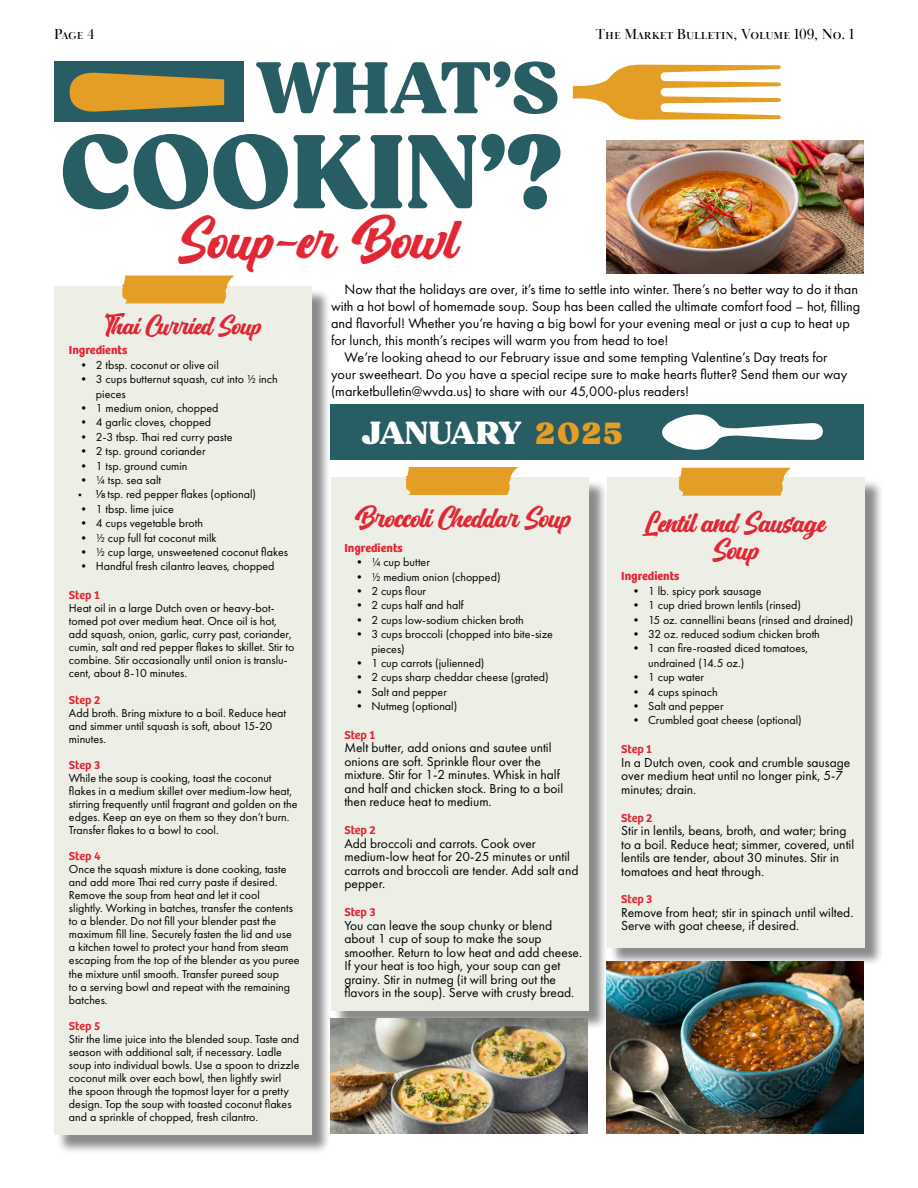
<style>
.page{position:relative;width:918px;height:1188px;background:#fff}
.page>*{position:absolute;margin:0;border:0;box-sizing:border-box;transform-origin:0 0}
.t1{font:42px "Vintage Scripter";color:#e12734}
.t2{font:900 33px "Fields";letter-spacing:-.025em;color:#fff}
.t3{font:21px/27px "Vintage Scripter";letter-spacing:-.02em;color:#e12734;text-align:center}
.t4{font:19.5px "Vintage Scripter";letter-spacing:-.02em;color:#e12734}
.t5{font:15px "Baskerville Display PT";color:#000}
.t6{font:14.25px "Futura PT";color:#000}
.t7{font:13.5px/13.5px "Futura PT";color:#000}
.t8{font:12px/13px "Futura PT";color:#000}
.t9{font:12px/14.4px "Futura PT";color:#000101}
.t10{font:600 12px "Bree";letter-spacing:-.01em;color:#e12734}
.t11{font:700 12px "Bree";color:#e12734}
.s1{font-family:"Acumin Pro"}
.s2{font-size:31.5px;color:#e49e27}
</style>
<div class="page">
<svg style="left:63px;top:134px;width:497px;height:75px"></svg>
<div style="left:330px;top:404px;width:534px;height:55px;background:#285d63"></div>
<img style="left:607px;top:140px;width:257px;height:133px">
<svg style="left:256px;top:61px;width:302px;height:53px"></svg>
<div style="left:54px;top:61px;width:190px;height:61px;background:#285d63"></div>
<svg style="left:70px;top:72px;width:154px;height:40px"></svg>
<svg style="left:573px;top:65px;width:208px;height:55px"></svg>
<svg style="left:662px;top:414px;width:161px;height:36px"></svg>
<div style="left:609px;top:480px;width:275px;height:486px;background:#000;opacity:.46"></div>
<div style="left:607px;top:477px;width:258px;height:471px;background:#edeee5"></div>
<div style="left:56px;top:288px;width:275px;height:866px;background:#000;opacity:.46"></div>
<div style="left:54px;top:286px;width:258px;height:849px;background:#edeee5"></div>
<div style="left:333px;top:480px;width:275px;height:550px;background:#000;opacity:.46"></div>
<div style="left:331px;top:477px;width:258px;height:534px;background:#edeee5"></div>
<svg style="left:122px;top:276px;width:112px;height:27px;background:#e5a434"></svg>
<svg style="left:678px;top:468px;width:113px;height:28px;background:#e5a537"></svg>
<svg style="left:405px;top:467px;width:113px;height:28px;background:#e5a536"></svg>
<img style="left:330px;top:1018px;width:258px;height:116px">
<img style="left:606px;top:961px;width:258px;height:173px">
<p class="t5" style="left:54px;top:25px;width:42px">Page 4</p>
<p class="t5" style="left:596px;top:25px;width:260px">The Market Bulletin, Volume 109, No. 1</p>
<h1 class="t1" style="left:172px;top:225px;width:282px">Soup-er Bowl</h1>
<h3 class="t4" style="left:97px;top:319px;width:163px">Thai Curried Soup</h3>
<p class="t11" style="left:69px;top:341px;width:60px">Ingredients</p>
<p class="t9" style="left:78px;top:358px;width:142px">• 2 tbsp. coconut or olive oil</p>
<p class="t9" style="left:96px;top:372px;width:183px;text-indent:-18px">• 3 cups butternut squash, cut into ½ inch pieces</p>
<p class="t9" style="left:78px;top:401px;width:142px">• 1 medium onion, chopped</p>
<p class="t9" style="left:78px;top:415px;width:135px">• 4 garlic cloves, chopped</p>
<p class="t9" style="left:78px;top:430px;width:156px">• 2-3 tbsp. Thai red curry paste</p>
<p class="t9" style="left:78px;top:444px;width:129px">• 2 tsp. ground coriander</p>
<p class="t9" style="left:78px;top:458px;width:111px">• 1 tsp. ground cumin</p>
<p class="t9" style="left:78px;top:473px;width:85px">• ¼ tsp. sea salt</p>
<p class="t9" style="left:78px;top:487px;width:180px"><span class="s1">• 1/8</span> tsp. red pepper flakes (optional)</p>
<p class="t9" style="left:78px;top:502px;width:97px">• 1 tbsp. lime juice</p>
<p class="t9" style="left:78px;top:516px;width:127px">• 4 cups vegetable broth</p>
<p class="t9" style="left:78px;top:530px;width:140px">• ½ cup full fat coconut milk</p>
<p class="t9" style="left:78px;top:545px;width:212px">• ½ cup large, unsweetened coconut flakes</p>
<p class="t9" style="left:78px;top:559px;width:198px">• Handful fresh cilantro leaves, chopped</p>
<p class="t10" style="left:69px;top:586px;width:32px">Step 1</p>
<p class="t8" style="left:69px;top:602px;width:227px">Heat oil in a large Dutch oven or heavy-bot&shy;tomed pot over medium heat. Once oil is hot, add squash, onion, garlic, curry past, coriander, cumin, salt and red pepper flakes to skillet. Stir to combine. Stir occasionally until onion is translu&shy;cent, about 8-10 minutes.</p>
<p class="t10" style="left:69px;top:690px;width:33px">Step 2</p>
<p class="t8" style="left:69px;top:706px;width:219px">Add broth. Bring mixture to a boil. Reduce heat and simmer until squash is soft, about 15-20 minutes.</p>
<p class="t10" style="left:69px;top:756px;width:33px">Step 3</p>
<p class="t8" style="left:69px;top:771px;width:230px">While the soup is cooking, toast the coconut flakes in a medium skillet over medium-low heat, stirring frequently until fragrant and golden on the edges. Keep an eye on them so they don’t burn.<br>Transfer flakes to a bowl to cool.</p>
<p class="t10" style="left:69px;top:847px;width:33px">Step 4</p>
<p class="t8" style="left:69px;top:863px;width:232px">Once the squash mixture is done cooking, taste and add more Thai red curry paste if desired.<br>Remove the soup from heat and let it cool<br>slightly. Working in batches, transfer the contents to a blender. Do not fill your blender past the maximum fill line. Securely fasten the lid and use a kitchen towel to protect your hand from steam escaping from the top of the blender as you puree the mixture until smooth. Transfer pureed soup<br>to a serving bowl and repeat with the remaining batches.</p>
<p class="t10" style="left:69px;top:1016px;width:33px">Step 5</p>
<p class="t8" style="left:69px;top:1032px;width:232px">Stir the lime juice into the blended soup. Taste and season with additional salt, if necessary. Ladle soup into individual bowls. Use a spoon to drizzle coconut milk over each bowl, then lightly swirl<br>the spoon through the topmost layer for a pretty design. Top the soup with toasted coconut flakes and a sprinkle of chopped, fresh cilantro.</p>
<p class="t6" style="left:345px;top:281px;width:515px">Now that the holidays are over, it’s time to settle into winter. There’s no better way to do it than</p>
<p class="t6" style="left:331px;top:298px;width:531px">with a hot bowl of homemade soup. Soup has been called the ultimate comfort food – hot, filling</p>
<p class="t6" style="left:331px;top:315px;width:520px">and flavorful! Whether you’re having a big bowl for your evening meal or just a cup to heat up</p>
<p class="t6" style="left:331px;top:332px;width:339px">for lunch, this month’s recipes will warm you from head to toe!</p>
<p class="t6" style="left:345px;top:349px;width:484px">We’re looking ahead to our February issue and some tempting Valentine’s Day treats for</p>
<p class="t6" style="left:331px;top:366px;width:518px">your sweetheart. Do you have a special recipe sure to make hearts flutter? Send them our way</p>
<p class="t6" style="left:331px;top:383px;width:360px">(marketbulletin@wvda.us) to share with our 45,000-plus readers!</p>
<h2 class="t2" style="left:362px;top:413px;width:262px">JANUARY <span class="s2">2025</span></h2>
<h3 class="t3" style="left:350px;top:509px;width:219px">Broccoli Cheddar Soup</h3>
<h3 class="t3" style="left:642px;top:514px;width:182px">Lentil and Sausage<br>Soup</h3>
<p class="t11" style="left:344px;top:538px;width:60px">Ingredients</p>
<p class="t9" style="left:353px;top:555px;width:78px">• ¼ cup butter</p>
<p class="t9" style="left:353px;top:569px;width:149px">• ½ medium onion (chopped)</p>
<p class="t9" style="left:353px;top:584px;width:74px">• 2 cups flour</p>
<p class="t9" style="left:353px;top:598px;width:112px">• 2 cups half and half</p>
<p class="t9" style="left:353px;top:612px;width:172px">• 2 cups low-sodium chicken broth</p>
<p class="t9" style="left:371px;top:627px;width:183px;text-indent:-18px">• 3 cups broccoli (chopped into bite-size pieces)</p>
<p class="t9" style="left:353px;top:656px;width:133px">• 1 cup carrots (julienned)</p>
<p class="t9" style="left:353px;top:670px;width:197px">• 2 cups sharp cheddar cheese (grated)</p>
<p class="t9" style="left:353px;top:684px;width:95px">• Salt and pepper</p>
<p class="t9" style="left:353px;top:699px;width:105px">• Nutmeg (optional)</p>
<p class="t10" style="left:344px;top:726px;width:32px">Step 1</p>
<p class="t7" style="left:344px;top:741px;width:220px">Melt butter, add onions and sautee until onions are soft. Sprinkle flour over the mixture. Stir for 1-2 minutes. Whisk in half and half and chicken stock. Bring to a boil then reduce heat to medium.</p>
<p class="t10" style="left:344px;top:821px;width:33px">Step 2</p>
<p class="t7" style="left:344px;top:837px;width:236px">Add broccoli and carrots. Cook over medium-low heat for 20-25 minutes or until carrots and broccoli are tender. Add salt and pepper.</p>
<p class="t10" style="left:344px;top:903px;width:33px">Step 3</p>
<p class="t7" style="left:344px;top:918px;width:239px">You can leave the soup chunky or blend about 1 cup of soup to make the soup smoother. Return to low heat and add cheese.<br>If your heat is too high, your soup can get grainy. Stir in nutmeg (it will bring out the flavors in the soup). Serve with crusty bread.</p>
<p class="t11" style="left:621px;top:567px;width:60px">Ingredients</p>
<p class="t9" style="left:630px;top:583px;width:133px">• 1 lb. spicy pork sausage</p>
<p class="t9" style="left:630px;top:598px;width:172px">• 1 cup dried brown lentils (rinsed)</p>
<p class="t9" style="left:630px;top:612px;width:225px">• 15 oz. cannellini beans (rinsed and drained)</p>
<p class="t9" style="left:630px;top:627px;width:191px">• 32 oz. reduced sodium chicken broth</p>
<p class="t9" style="left:648px;top:641px;width:161px;text-indent:-18px">• 1 can fire-roasted diced tomatoes, undrained (14.5 oz.)</p>
<p class="t9" style="left:630px;top:670px;width:75px">• 1 cup water</p>
<p class="t9" style="left:630px;top:684px;width:89px">• 4 cups spinach</p>
<p class="t9" style="left:630px;top:699px;width:95px">• Salt and pepper</p>
<p class="t9" style="left:630px;top:713px;width:173px">• Crumbled goat cheese (optional)</p>
<p class="t10" style="left:621px;top:740px;width:32px">Step 1</p>
<p class="t7" style="left:621px;top:755px;width:231px">In a Dutch oven, cook and crumble sausage over medium heat until no longer pink, 5-7 minutes; drain.</p>
<p class="t10" style="left:621px;top:808px;width:33px">Step 2</p>
<p class="t7" style="left:621px;top:824px;width:235px">Stir in lentils, beans, broth, and water; bring to a boil. Reduce heat; simmer, covered, until lentils are tender, about 30 minutes. Stir in tomatoes and heat through.</p>
<p class="t10" style="left:621px;top:890px;width:33px">Step 3</p>
<p class="t7" style="left:621px;top:906px;width:234px">Remove from heat; stir in spinach until wilted.<br>Serve with goat cheese, if desired.</p>
</div>
